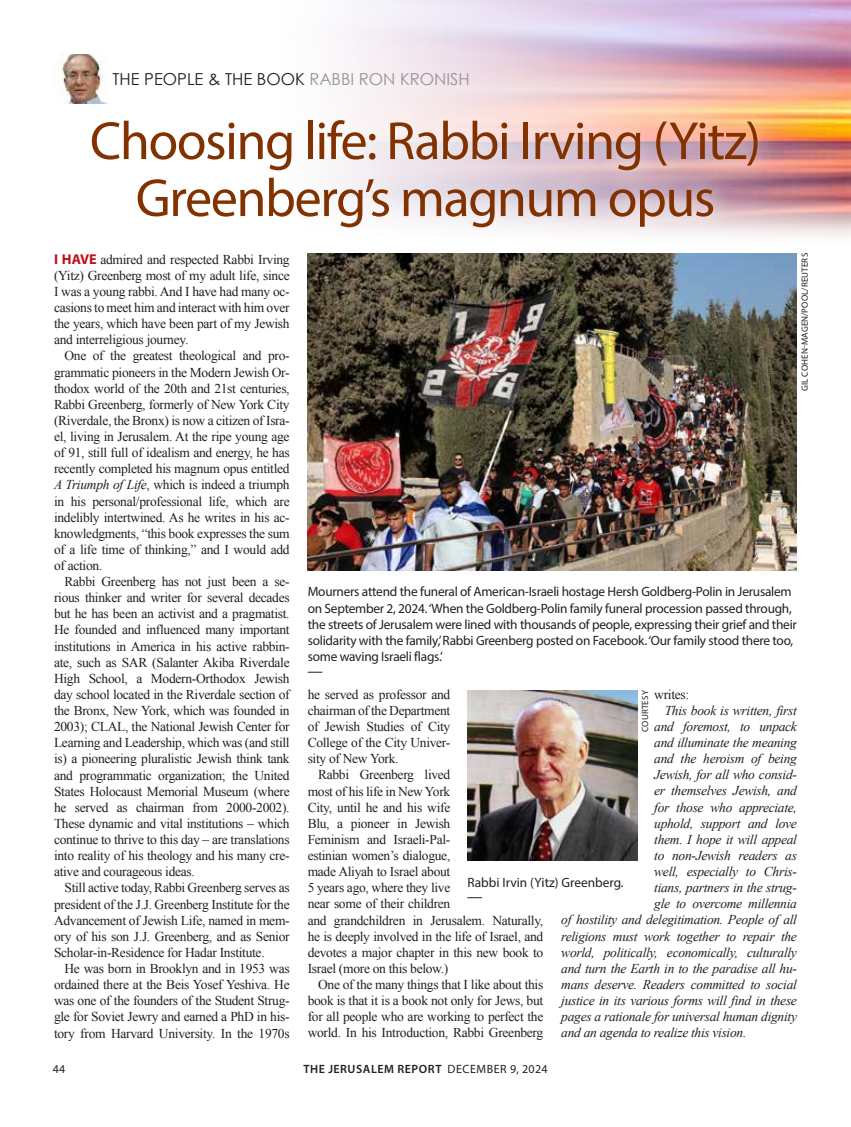
<style>
.page{position:relative;width:851px;height:1127px;background:#fff}
.page>*{position:absolute;margin:0;border:0;box-sizing:border-box;transform-origin:0 0}
.t1{font:54px/57px "Myriad Pro";letter-spacing:-.025em;color:#823200;text-align:center}
.t2{font:16.5px "Century Gothic";color:#939598}
.t3{font:16.5px "Century Gothic";color:#231f20}
.t4{font:13.5px/16px "Times New Roman";letter-spacing:-.02em;color:#231f20;text-align:justify}
.t5{font:italic 13.5px "Times New Roman";letter-spacing:-.02em;color:#231f20}
.t6{font:13.5px/16.2px "Myriad Pro";letter-spacing:-.02em;color:#231f20}
.t7{font:13.5px "Myriad Pro";color:#231f20}
.t8{font:600 12px "Myriad Pro";letter-spacing:.045em;color:#231f20}
.t9{font:12px "Myriad Pro";color:#231f20}
.t10{font:9px "Myriad Pro";letter-spacing:.02em;color:#231f20}
.s1{color:#231f20}
.s2{font-family:"Myriad Pro";font-weight:700;font-size:14.25px;color:#ba141a}
.s3{font-style:italic}
.s4{font-weight:400}
</style>
<div class="page">
<img style="left:343px;top:0;width:507px;height:237px">
<svg style="left:72px;top:101px;width:704px;height:136px"></svg>
<svg style="left:307px;top:672px;width:16px;height:1px"></svg>
<img style="left:61px;top:54px;width:48px;height:49px">
<img style="left:307px;top:253px;width:489px;height:317px">
<img style="left:467px;top:690px;width:170px;height:170px">
<svg style="left:467px;top:897px;width:16px;height:1px"></svg>
<p class="t3" style="left:112px;top:67px;width:123px">THE PEOPLE &amp; THE</p>
<p class="t2" style="left:257px;top:67px;width:211px"><span class="s1">BOOK</span> RABBI RON KRONISH</p>
<h1 class="t1" style="left:90px;top:112px;width:672px">Choosing life: Rabbi Irving (Yitz)<br>Greenberg’s magnum opus</h1>
<p class="t4" style="left:54px;top:251px;width:237px"><span class="s2">I HAVE</span> admired and respected Rabbi Irving (Yitz) Greenberg most of my adult life, since I was a young rabbi. And I have had many oc&shy;casions to meet him and interact with him over the years, which have been part of my Jewish and interreligious journey.</p>
<p class="t4" style="left:54px;top:348px;width:237px;text-indent:10px">One of the greatest theological and pro&shy;grammatic pioneers in the Modern Jewish Or&shy;thodox world of the 20th and 21st centuries, Rabbi Greenberg, formerly of New York City (Riverdale, the Bronx) is now a citizen of Isra&shy;el, living in Jerusalem. At the ripe young age of 91, still full of idealism and energy, he has recently completed his magnum opus entitled <span class="s3">A Triumph of Life</span>, which is indeed a triumph in his personal/professional life, which are indelibly intertwined. As he writes in his ac&shy;knowledgments, “this book expresses the sum of a life time of thinking,” and I would add of action.</p>
<p class="t4" style="left:54px;top:573px;width:237px;text-indent:10px">Rabbi Greenberg has not just been a se&shy;rious thinker and writer for several decades but he has been an activist and a pragmatist.<br>He founded and influenced many important institutions in America in his active rabbin&shy;ate, such as SAR (Salanter Akiba Riverdale High School, a Modern-Orthodox Jewish day school located in the Riverdale section of the Bronx, New York, which was founded in 2003); CLAL, the National Jewish Center for Learning and Leadership, which was (and still is) a pioneering pluralistic Jewish think tank and programmatic organization; the United States Holocaust Memorial Museum (where he served as chairman from 2000-2002).<br>These dynamic and vital institutions – which continue to thrive to this day – are translations into reality of his theology and his many cre&shy;ative and courageous ideas.</p>
<p class="t4" style="left:54px;top:880px;width:237px;text-indent:10px">Still active today, Rabbi Greenberg serves as president of the J.J. Greenberg Institute for the Advancement of Jewish Life, named in mem&shy;ory of his son J.J. Greenberg, and as Senior Scholar-in-Residence for Hadar Institute.</p>
<p class="t4" style="left:54px;top:960px;width:237px;text-indent:10px">He was born in Brooklyn and in 1953 was ordained there at the Beis Yosef Yeshiva. He was one of the founders of the Student Strug&shy;gle for Soviet Jewry and earned a PhD in his&shy;tory from Harvard University. In the 1970s</p>
<p class="t10" style="left:799px;top:391px;width:140px;rotate:-90deg">GIL COHEN-MAGEN/Pool/REUTERS</p>
<p class="t6" style="left:307px;top:583px;width:490px">Mourners attend the funeral of American-Israeli hostage Hersh Goldberg-Polin in Jerusalem on September 2, 2024. ‘When the Goldberg-Polin family funeral procession passed through, the streets of Jerusalem were lined with thousands of people, expressing their grief and their solidarity with the family,’ Rabbi Greenberg posted on Facebook. ‘Our family stood there too, some waving Israeli flags.’</p>
<p class="t4" style="left:654px;top:686px;width:36px">writes:</p>
<p class="t5" style="left:664px;top:701px;width:134px">This book is written, first</p>
<p class="t5" style="left:654px;top:717px;width:144px">and foremost, to unpack</p>
<p class="t5" style="left:654px;top:733px;width:144px">and illuminate the meaning</p>
<p class="t5" style="left:654px;top:749px;width:144px">and the heroism of being</p>
<p class="t5" style="left:654px;top:765px;width:144px">Jewish, for all who consid-</p>
<p class="t5" style="left:654px;top:781px;width:144px">er themselves Jewish, and</p>
<p class="t5" style="left:654px;top:798px;width:144px">for those who appreciate,</p>
<p class="t5" style="left:654px;top:814px;width:144px">uphold, support and love</p>
<p class="t5" style="left:654px;top:830px;width:144px">them. I hope it will appeal</p>
<p class="t5" style="left:654px;top:846px;width:144px">to non-Jewish readers as</p>
<p class="t5" style="left:654px;top:862px;width:144px">well, especially to Chris-</p>
<p class="t5" style="left:654px;top:878px;width:144px">tians, partners in the strug-</p>
<p class="t5" style="left:654px;top:894px;width:144px">gle to overcome millennia</p>
<p class="t5" style="left:561px;top:910px;width:237px">of hostility and delegitimation. People of all</p>
<p class="t5" style="left:561px;top:927px;width:237px">religions must work together to repair the</p>
<p class="t5" style="left:561px;top:943px;width:237px">world, politically, economically, culturally</p>
<p class="t5" style="left:561px;top:959px;width:237px">and turn the Earth in to the paradise all hu-</p>
<p class="t5" style="left:561px;top:975px;width:237px">mans deserve. Readers committed to social</p>
<p class="t5" style="left:561px;top:991px;width:237px">justice in its various forms will find in these</p>
<p class="t5" style="left:561px;top:1007px;width:237px">pages a rationale for universal human dignity</p>
<p class="t5" style="left:561px;top:1023px;width:186px">and an agenda to realize this vision.</p>
<p class="t4" style="left:307px;top:686px;width:144px">he served as professor and chairman of the Department of Jewish Studies of City College of the City Univer&shy;sity of New York.</p>
<p class="t4" style="left:307px;top:767px;width:237px;text-align:left;text-indent:10px">Rabbi Greenberg lived<br>most of his life in New York<br>City, until he and his wife<br>Blu, a pioneer in Jewish<br>Feminism and Israeli-Pal-<br>estinian women’s dialogue,<br>made Aliyah to Israel about<br>5 years ago, where they live<br>near some of their children<br>and grandchildren in Jerusalem. Naturally, he is deeply involved in the life of Israel, and devotes a major chapter in this new book to<br>Israel (more on this below.)</p>
<p class="t4" style="left:307px;top:976px;width:237px;text-indent:10px">One of the many things that I like about this book is that it is a book not only for Jews, but for all people who are working to perfect the world. In his Introduction, Rabbi Greenberg</p>
<p class="t10" style="left:639px;top:732px;width:43px;rotate:-90deg">COURTESY</p>
<p class="t7" style="left:467px;top:874px;width:158px">Rabbi Irvin (Yitz) Greenberg.</p>
<p class="t9" style="left:53px;top:1061px;width:14px">44</p>
<p class="t8" style="left:303px;top:1061px;width:246px">THE JERUSALEM REPORT <span class="s4">December 9, 2024</span></p>
</div>
